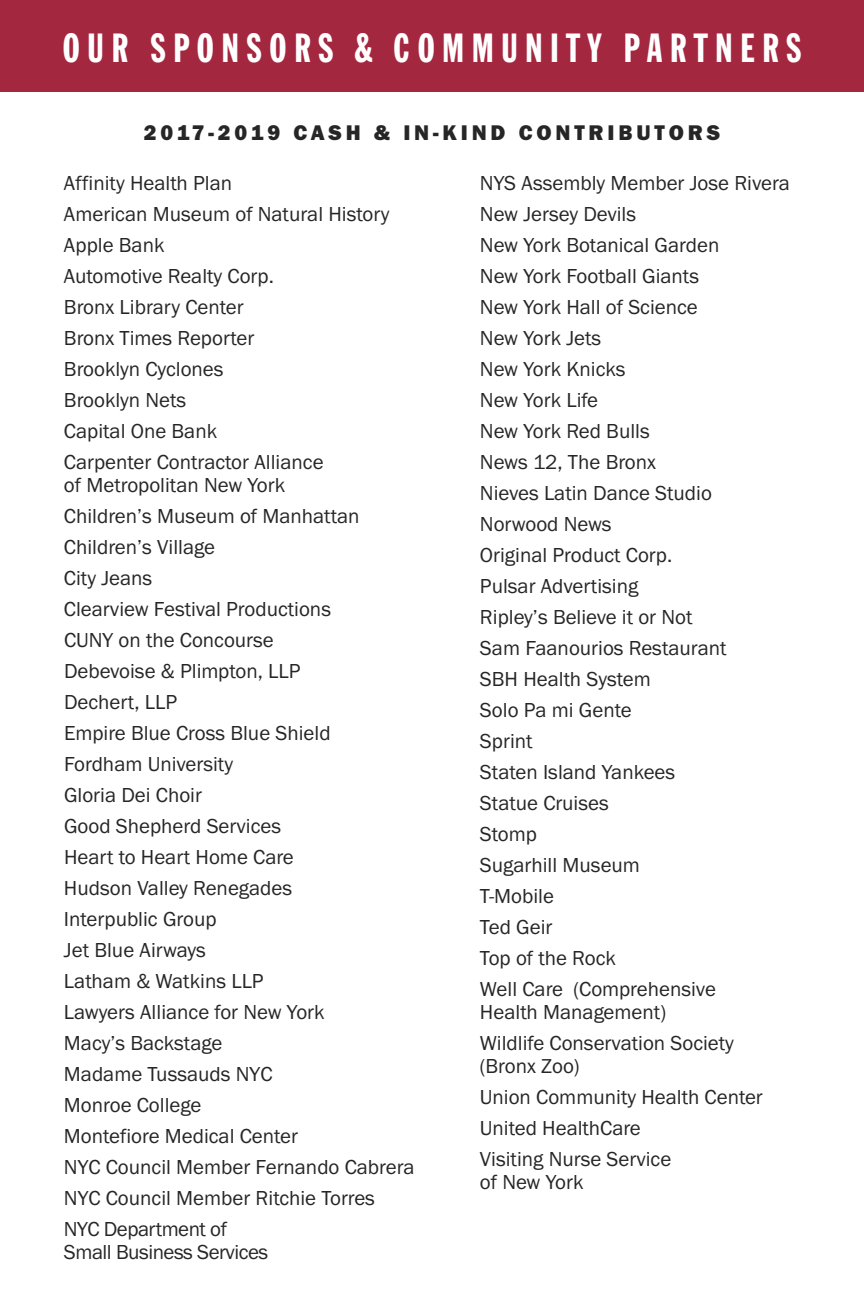
<style>
.page{position:relative;width:864px;height:1296px;background:#fff}
.page>*{position:absolute;margin:0;border:0;box-sizing:border-box;transform-origin:0 0}
.t1{font:40px "Franklin Gothic Extra Cond";letter-spacing:.195em;color:#fff}
.t2{font:800 22px "Franklin Gothic EF";letter-spacing:.175em;color:#272627}
.t3{font:21px/31px "Franklin Gothic EF";color:#272627}
.t4{font:21px "Franklin Gothic EF";letter-spacing:-.025em;color:#272627}
</style>
<div class="page">
<div style="left:0;top:0;width:864px;height:92px;background:#a42740"></div>
<h1 class="t1" style="left:63px;top:34px;width:740px">OUR SPONSORS &amp; COMMUNITY PARTNERS</h1>
<p class="t2" style="left:144px;top:119px;width:578px">2017-2019 CASH &amp; IN-KIND CONTRIBUTORS</p>
<p class="t3" style="left:64px;top:167px;width:327px">Affinity Health Plan<br>American Museum of Natural History<br>Apple Bank<br>Automotive Realty Corp.<br>Bronx Library Center<br>Bronx Times Reporter<br>Brooklyn Cyclones<br>Brooklyn Nets<br>Capital One Bank<br>Carpenter Contractor Alliance</p>
<p class="t3" style="left:64px;top:469px;width:352px">of Metropolitan New York<br>Children’s Museum of Manhattan<br>Children’s Village<br>City Jeans<br>Clearview Festival Productions<br>CUNY on the Concourse<br>Debevoise &amp; Plimpton, LLP<br>Dechert, LLP<br>Empire Blue Cross Blue Shield<br>Fordham University<br>Gloria Dei Choir<br>Good Shepherd Services<br>Heart to Heart Home Care<br>Hudson Valley Renegades<br>Interpublic Group<br>Jet Blue Airways<br>Latham &amp; Watkins LLP<br>Lawyers Alliance for New York<br>Macy’s Backstage<br>Madame Tussauds NYC<br>Monroe College<br>Montefiore Medical Center<br>NYC Council Member Fernando Cabrera<br>NYC Council Member Ritchie Torres<br>NYC Department of</p>
<p class="t4" style="left:64px;top:1239px;width:206px">Small Business Services</p>
<p class="t3" style="left:480px;top:167px;width:312px">NYS Assembly Member Jose Rivera<br>New Jersey Devils<br>New York Botanical Garden<br>New York Football Giants<br>New York Hall of Science<br>New York Jets<br>New York Knicks<br>New York Life<br>New York Red Bulls<br>News 12, The Bronx<br>Nieves Latin Dance Studio<br>Norwood News<br>Original Product Corp.<br>Pulsar Advertising<br>Ripley’s Believe it or Not<br>Sam Faanourios Restaurant<br>SBH Health System<br>Solo Pa mi Gente<br>Sprint<br>Staten Island Yankees<br>Statue Cruises<br>Stomp<br>Sugarhill Museum<br>T-Mobile<br>Ted Geir<br>Top of the Rock<br>Well Care (Comprehensive</p>
<p class="t3" style="left:480px;top:996px;width:256px">Health Management)<br>Wildlife Conservation Society</p>
<p class="t3" style="left:480px;top:1050px;width:284px">(Bronx Zoo)<br>Union Community Health Center<br>United HealthCare<br>Visiting Nurse Service</p>
<p class="t3" style="left:480px;top:1166px;width:105px">of New York</p>
</div>
